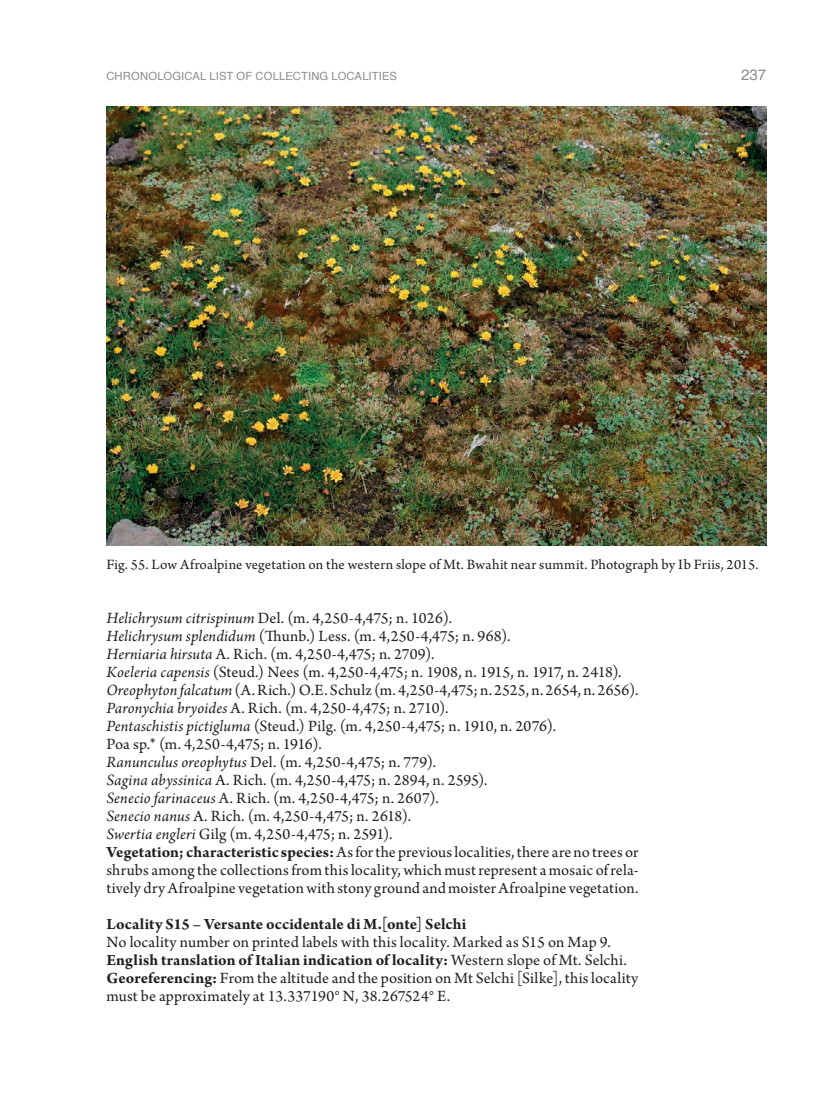
<style>
.page{position:relative;width:830px;height:1106px;background:#fff}
.page>*{position:absolute;margin:0;border:0;box-sizing:border-box;transform-origin:0 0}
.t1{font:16.5px/18px "Arno Pro";letter-spacing:.005em;color:#231f20}
.t2{font:700 16.5px "Arno Pro";letter-spacing:.005em;color:#231f20}
.t3{font:15px "Arno Pro";letter-spacing:.01em;color:#231f20}
.t4{font:15px "Helvetica";color:#8a8c8f}
.t5{font:11.25px "Helvetica";letter-spacing:.01em;color:#8a8c8f}
.s1{font-style:italic}
.s2{font-weight:700}
</style>
<div class="page">
<img style="left:106px;top:106px;width:659px;height:440px">
<p class="t5" style="left:106px;top:67px;width:292px">CHRONOLOGICAL LIST OF COLLECTING LOCALITIES</p>
<p class="t4" style="left:740px;top:63px;width:27px">237</p>
<p class="t3" style="left:106px;top:556px;width:653px">Fig. 55. Low Afroalpine vegetation on the western slope of Mt. Bwahit near summit. Photograph by Ib Friis, 2015.</p>
<p class="t1" style="left:106px;top:610px;width:533px"><span class="s1">Helichrysum citrispinum</span> Del. (m. 4,250-4,475; n. 1026).<br><span class="s1">Helichrysum splendidum</span> (Thunb.) Less. (m. 4,250-4,475; n. 968).<br><span class="s1">Herniaria hirsuta</span> A. Rich. (m. 4,250-4,475; n. 2709).<br><span class="s1">Koeleria capensis</span> (Steud.) Nees (m. 4,250-4,475; n. 1908, n. 1915, n. 1917, n. 2418).<br><span class="s1">Oreophyton falcatum</span> (A. Rich.) O.E. Schulz (m. 4,250-4,475; n. 2525, n. 2654, n. 2656).<br><span class="s1">Paronychia bryoides</span> A. Rich. (m. 4,250-4,475; n. 2710).<br><span class="s1">Pentaschistis pictigluma</span> (Steud.) Pilg. (m. 4,250-4,475; n. 1910, n. 2076).<br>Poa sp.* (m. 4,250-4,475; n. 1916).<br><span class="s1">Ranunculus oreophytus</span> Del. (m. 4,250-4,475; n. 779).<br><span class="s1">Sagina abyssinica</span> A. Rich. (m. 4,250-4,475; n. 2894, n. 2595).<br><span class="s1">Senecio farinaceus</span> A. Rich. (m. 4,250-4,475; n. 2607).<br><span class="s1">Senecio nanus</span> A. Rich. (m. 4,250-4,475; n. 2618).<br><span class="s1">Swertia engleri</span> Gilg (m. 4,250-4,475; n. 2591).<br><span class="s2">Vegetation; characteristic species:</span> As for the previous localities, there are no trees or shrubs among the collections from this locality, which must represent a mosaic of rela&shy;tively dry Afroalpine vegetation with stony ground and moister Afroalpine vegetation.</p>
<p class="t2" style="left:106px;top:914px;width:361px">Locality S15 – Versante occidentale di M.[onte] Selchi</p>
<p class="t1" style="left:106px;top:934px;width:533px">No locality number on printed labels with this locality. Marked as S15 on Map 9.<br><span class="s2">English translation of Italian indication of locality:</span> Western slope of Mt. Selchi.<br><span class="s2">Georeferencing:</span> From the altitude and the position on Mt Selchi [Silke], this locality must be approximately at 13.337190° N, 38.267524° E.</p>
</div>
